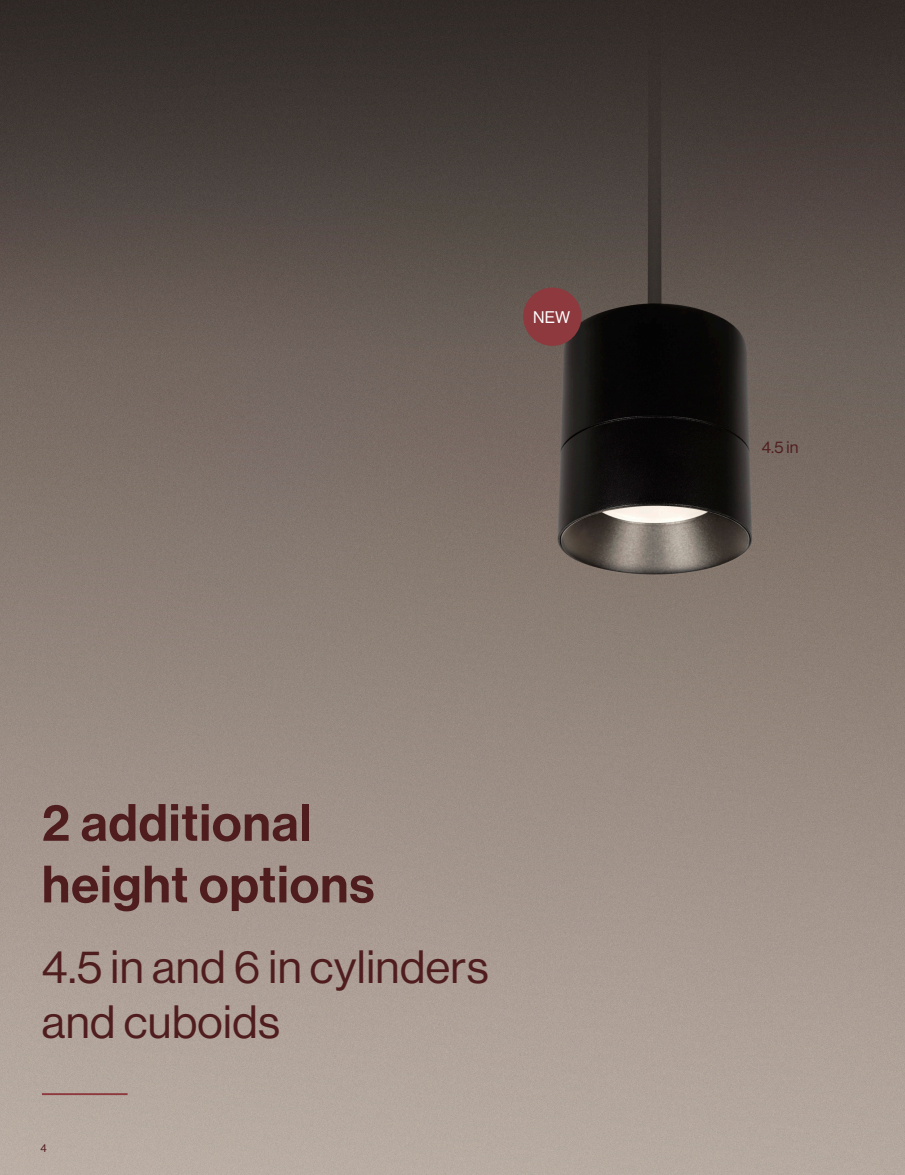
<style>
.page{position:relative;width:905px;height:1175px;background:#fff}
.page>*{position:absolute;margin:0;border:0;box-sizing:border-box;transform-origin:0 0}
.TITLE-H1{font:51.3px/61.7px "N Haas Grotesk DS Pro 65 Md";letter-spacing:.02em;color:#501d1f}
.TITLE-H1-2{font:45.6px/54.8px "N Haas Grotesk DS Pro 55 Rg";letter-spacing:.01em;color:#501d1f}
.Texte_courant{font:16.5px "N Haas Grotesk DS Pro 55 Rg";color:#501e1f}
.Texte_courant-2{font:16.5px "N Haas Grotesk DS Pro 55 Rg";color:#fff}
.t1{font:11.25px "N Haas Grotesk DS Pro 55 Rg";color:#501d1f}
</style>
<div class="page">
<img style="left:0;top:0;width:904px;height:1174px">
<div style="left:523px;top:287px;width:58px;height:59px;background:#8d393d;border-radius:50%"></div>
<hr style="left:42px;top:1093px;width:86px;height:2px;background:#8d393d">
<p class="Texte_courant-2" style="left:533px;top:308px;width:39px">NEW</p>
<p class="TITLE-H1" style="left:42px;top:792px;width:334px">2 additional height options</p>
<p class="TITLE-H1-2" style="left:42px;top:939px;width:448px">4.5 in and 6 in cylinders and cuboids</p>
<p class="t1" style="left:40px;top:1141px;width:8px">4</p>
<p class="Texte_courant" style="left:761px;top:438px;width:38px">4.5 in</p>
</div>
